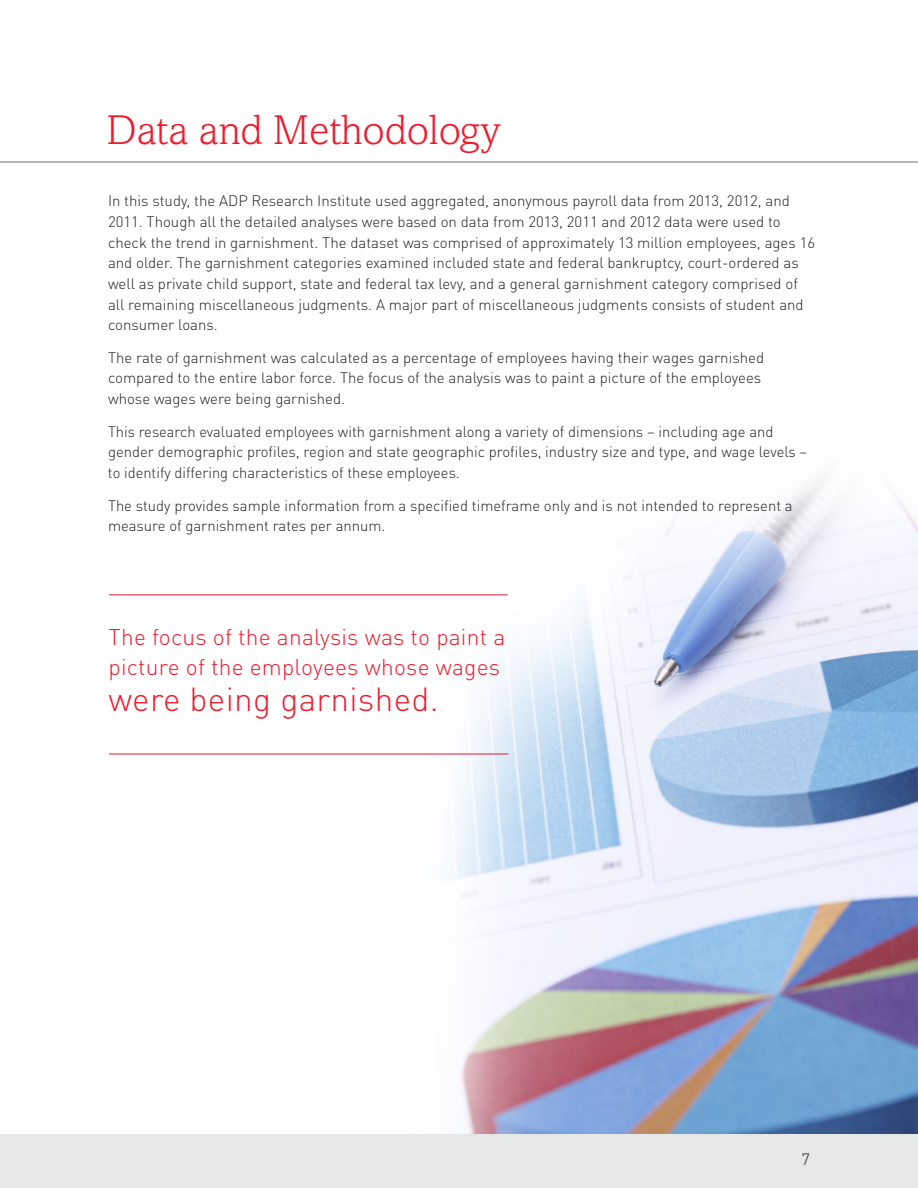
<style>
.page{position:relative;width:918px;height:1188px;background:#fff}
.page>*{position:absolute;margin:0;border:0;box-sizing:border-box;transform-origin:0 0}
.t1{font:300 42px "Amasis MT Std";color:#ee1b2c}
.t2{font:300 33px "DINOT";letter-spacing:.01em;color:#ee1b2c}
.t3{font:300 22.5px/30px "DINOT";letter-spacing:.01em;color:#ee1b2c}
.t4{font:16.5px "DINOT";color:#525863}
.t5{font:300 15px/20.7px "DINOT";color:#231f20}
</style>
<div class="page">
<div style="left:0;top:1134px;width:918px;height:54px;background:#e6e8e8"></div>
<img style="left:414px;top:481px;width:504px;height:653px">
<hr style="left:0;top:161px;width:918px;height:2px;background:#7a7e87">
<hr style="left:109px;top:594px;width:399px;height:1px;background:#e51836">
<hr style="left:109px;top:754px;width:400px;height:1px;background:#e51836">
<h1 class="t1" style="left:106px;top:106px;width:396px">Data and Methodology</h1>
<p class="t5" style="left:108px;top:191px;width:709px">In this study, the ADP Research Institute used aggregated, anonymous payroll data from 2013, 2012, and 2011. Though all the detailed analyses were based on data from 2013, 2011 and 2012 data were used to check the trend in garnishment. The dataset was comprised of approximately 13 million employees, ages 16 and older. The garnishment categories examined included state and federal bankruptcy, court-ordered as well as private child support, state and federal tax levy, and a general garnishment category comprised of all remaining miscellaneous judgments. A major part of miscellaneous judgments consists of student and consumer loans.</p>
<p class="t5" style="left:108px;top:347px;width:658px">The rate of garnishment was calculated as a percentage of employees having their wages garnished compared to the entire labor force. The focus of the analysis was to paint a picture of the employees whose wages were being garnished.</p>
<p class="t5" style="left:108px;top:421px;width:701px">This research evaluated employees with garnishment along a variety of dimensions – including age and gender demographic profiles, region and state geographic profiles, industry size and type, and wage levels – to identify differing characteristics of these employees.</p>
<p class="t5" style="left:108px;top:495px;width:686px">The study provides sample information from a specified timeframe only and is not intended to represent a measure of garnishment rates per annum.</p>
<h3 class="t3" style="left:109px;top:621px;width:398px">The focus of the analysis was to paint a picture of the employees whose wages</h3>
<h2 class="t2" style="left:109px;top:679px;width:332px">were being garnished.</h2>
<p class="t4" style="left:801px;top:1149px;width:10px">7</p>
</div>
